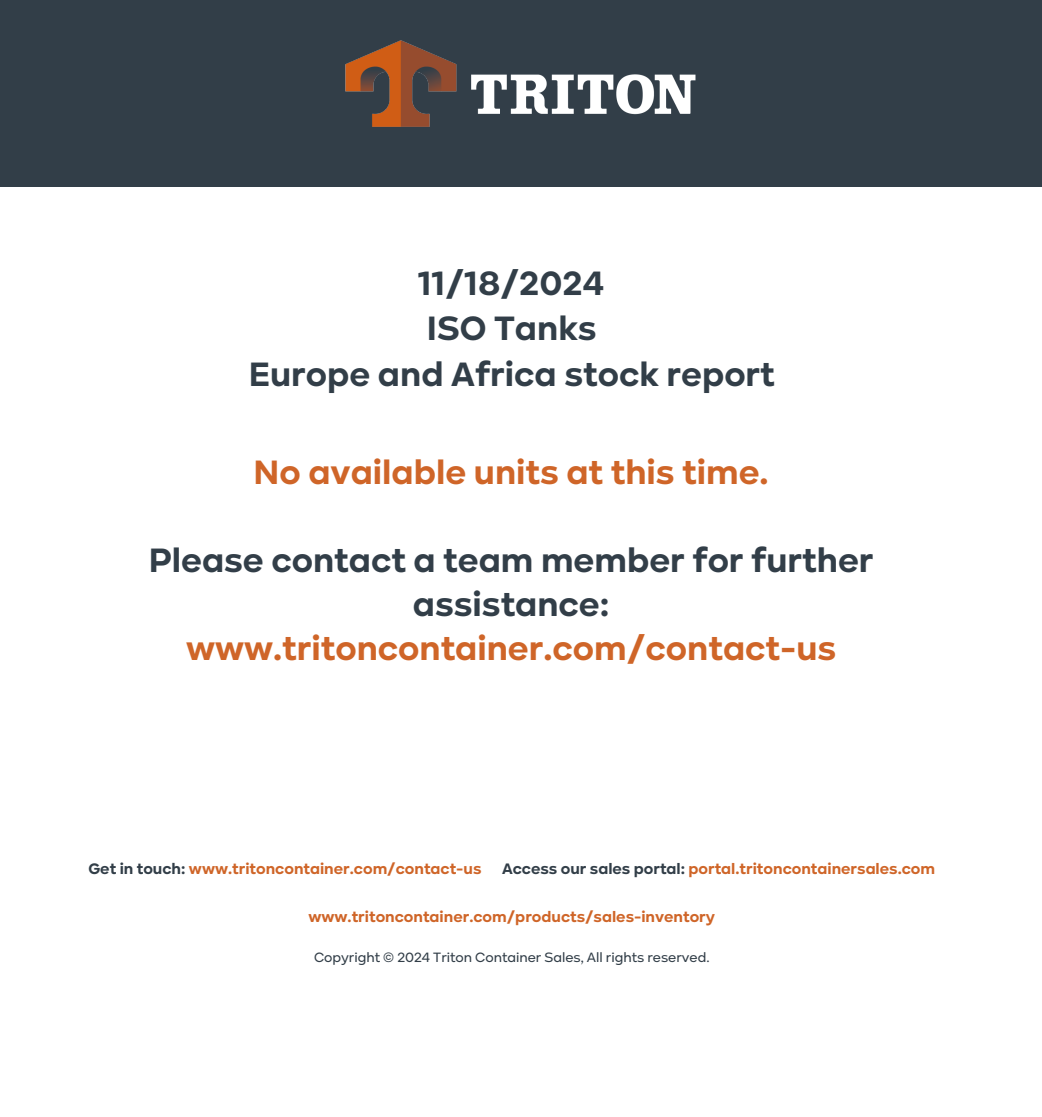
<style>
.page{position:relative;width:1042px;height:1117px;background:#fff}
.page>*{position:absolute;margin:0;border:0;box-sizing:border-box;transform-origin:0 0}
.t1{font:700 35px/45.5px "Kinetika";color:#323e48;text-align:center}
.t2{font:700 35px "Kinetika";color:#cf6528}
.t3{font:700 15.75px "Kinetika";color:#cf6528}
.t4{font:500 14px "Kinetika";color:#323e48}
.s1{color:#323e48}
</style>
<div class="page">
<div style="left:0;top:0;width:1042px;height:187px;background:#323e48"></div>
<img style="left:345px;top:40px;width:351px;height:87px">
<h1 class="t1" style="left:249px;top:259px;width:528px">11/18/2024<br>ISO Tanks<br>Europe and Africa stock report</h1>
<h1 class="t2" style="left:254px;top:451px;width:517px">No available units at this time.</h1>
<h1 class="t1" style="left:149px;top:538px;width:726px;line-height:44.1px">Please contact a team member for further assistance:</h1>
<h1 class="t2" style="left:186px;top:627px;width:652px">www.tritoncontainer.com/contact-us</h1>
<p class="t3" style="left:88px;top:859px;width:395px"><span class="s1">Get in touch:</span> www.tritoncontainer.com/contact-us</p>
<p class="t3" style="left:502px;top:859px;width:435px"><span class="s1">Access our sales portal:</span> portal.tritoncontainersales.com</p>
<p class="t3" style="left:308px;top:907px;width:408px">www.tritoncontainer.com/products/sales-inventory</p>
<p class="t4" style="left:314px;top:949px;width:397px">Copyright © 2024 Triton Container Sales, All rights reserved.</p>
</div>
